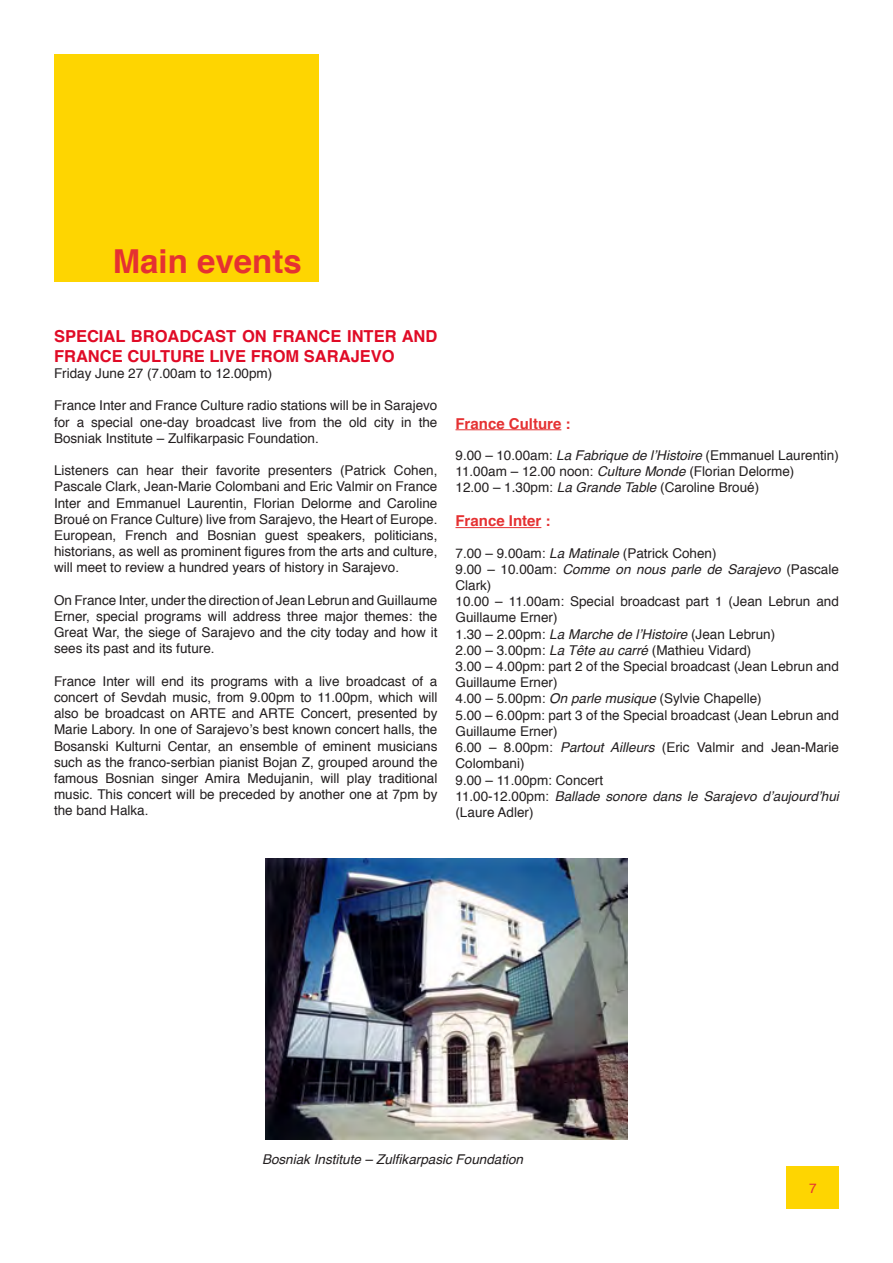
<style>
.page{position:relative;width:893px;height:1263px;background:#fff}
.page>*{position:absolute;margin:0;border:0;box-sizing:border-box;transform-origin:0 0}
.t1{font:700 33px "Helvetica";color:#e53132}
.x_msonormal{font:700 16.5px/19.8px "Helvetica";color:#e00b26}
.t2{font:700 15px "Helvetica";color:#e53132}
.x_msonormal-2{font:13.5px/16.2px "Helvetica";color:#231f20}
.x_msonormal-3{font:italic 13.5px/16.2px "Helvetica";color:#231f20}
.t3{font:13.5px "Helvetica";color:#e53132}
.s1{font-style:italic}
.s2{font-style:normal}
</style>
<div class="page">
<hr style="left:455px;top:429px;width:106px;height:1px;background:#e53132">
<hr style="left:455px;top:527px;width:86px;height:1px;background:#e53132">
<div style="left:54px;top:54px;width:265px;height:227px;background:#fed501"></div>
<div style="left:787px;top:1166px;width:52px;height:43px;background:#fed501"></div>
<img style="left:266px;top:858px;width:361px;height:281px">
<p class="t1" style="left:113px;top:235px;width:190px">Main events</p>
<p class="x_msonormal" style="left:54px;top:326px;width:385px">SPECIAL BROADCAST ON FRANCE INTER AND<br>FRANCE CULTURE LIVE FROM SARAJEVO</p>
<p class="x_msonormal-2" style="left:54px;top:365px;width:220px">Friday June 27 (7.00am to 12.00pm)</p>
<p class="x_msonormal-2" style="left:54px;top:398px;width:385px;text-align:justify">France Inter and France Culture radio stations will be in Sarajevo for a special one-day broadcast live from the old city in the Bosniak Institute – Zulfikarpasic Foundation.</p>
<p class="x_msonormal-2" style="left:54px;top:463px;width:385px;text-align:justify">Listeners can hear their favorite presenters (Patrick Cohen, Pascale Clark, Jean-Marie Colombani and Eric Valmir on France Inter and Emmanuel Laurentin, Florian Delorme and Caroline Broué on France Culture) live from Sarajevo, the Heart of Europe.<br>European, French and Bosnian guest speakers, politicians, historians, as well as prominent figures from the arts and culture, will meet to review a hundred years of history in Sarajevo.</p>
<p class="x_msonormal-2" style="left:54px;top:592px;width:385px;text-align:justify">On France Inter, under the direction of Jean Lebrun and Guillaume Erner, special programs will address three major themes: the Great War, the siege of Sarajevo and the city today and how it sees its past and its future.</p>
<p class="x_msonormal-2" style="left:54px;top:673px;width:385px;text-align:justify">France Inter will end its programs with a live broadcast of a concert of Sevdah music, from 9.00pm to 11.00pm, which will also be broadcast on ARTE and ARTE Concert, presented by Marie Labory. In one of Sarajevo’s best known concert halls, the Bosanski Kulturni Centar, an ensemble of eminent musicians such as the franco-serbian pianist Bojan Z, grouped around the famous Bosnian singer Amira Medujanin, will play traditional music. This concert will be preceded by another one at 7pm by the band Halka.</p>
<p class="t2" style="left:455px;top:411px;width:117px">France Culture :</p>
<p class="x_msonormal-2" style="left:455px;top:447px;width:385px">9.00 – 10.00am: <span class="s1">La Fabrique de l’Histoire</span> (Emmanuel Laurentin)</p>
<p class="x_msonormal-2" style="left:455px;top:464px;width:340px">11.00am – 12.00 noon: <span class="s1">Culture Monde</span> (Florian Delorme)</p>
<p class="x_msonormal-2" style="left:455px;top:480px;width:305px">12.00 – 1.30pm: <span class="s1">La Grande Table</span> (Caroline Broué)</p>
<p class="t2" style="left:455px;top:509px;width:97px">France Inter :</p>
<p class="x_msonormal-2" style="left:455px;top:545px;width:263px">7.00 – 9.00am: <span class="s1">La Matinale</span> (Patrick Cohen)</p>
<p class="x_msonormal-2" style="left:455px;top:561px;width:385px">9.00 – 10.00am: <span class="s1">Comme on nous parle de Sarajevo</span> (Pascale<br>Clark)</p>
<p class="x_msonormal-2" style="left:455px;top:594px;width:385px">10.00 – 11.00am: Special broadcast part 1 (Jean Lebrun and<br>Guillaume Erner)</p>
<p class="x_msonormal-2" style="left:455px;top:626px;width:321px">1.30 – 2.00pm: <span class="s1">La Marche de l’Histoire</span> (Jean Lebrun)</p>
<p class="x_msonormal-2" style="left:455px;top:642px;width:297px">2.00 – 3.00pm: <span class="s1">La Tête au carré</span> (Mathieu Vidard)</p>
<p class="x_msonormal-2" style="left:455px;top:659px;width:385px">3.00 – 4.00pm: part 2 of the Special broadcast (Jean Lebrun and<br>Guillaume Erner)</p>
<p class="x_msonormal-2" style="left:455px;top:691px;width:308px">4.00 – 5.00pm: <span class="s1">On parle musique</span> (Sylvie Chapelle)</p>
<p class="x_msonormal-2" style="left:455px;top:707px;width:385px">5.00 – 6.00pm: part 3 of the Special broadcast (Jean Lebrun and<br>Guillaume Erner)</p>
<p class="x_msonormal-2" style="left:455px;top:740px;width:385px">6.00 – 8.00pm: <span class="s1">Partout Ailleurs</span> (Eric Valmir and Jean-Marie<br>Colombani)</p>
<p class="x_msonormal-2" style="left:455px;top:772px;width:149px">9.00 – 11.00pm: Concert</p>
<p class="x_msonormal-3" style="left:455px;top:788px;width:385px"><span class="s2">11.00-12.00pm:</span> Ballade sonore dans le Sarajevo d’aujourd’hui <span class="s2">(Laure Adler)</span></p>
<p class="x_msonormal-3" style="left:262px;top:1152px;width:263px">Bosniak Institute – Zulfikarpasic Foundation</p>
<p class="t3" style="left:809px;top:1177px;width:9px">7</p>
</div>
